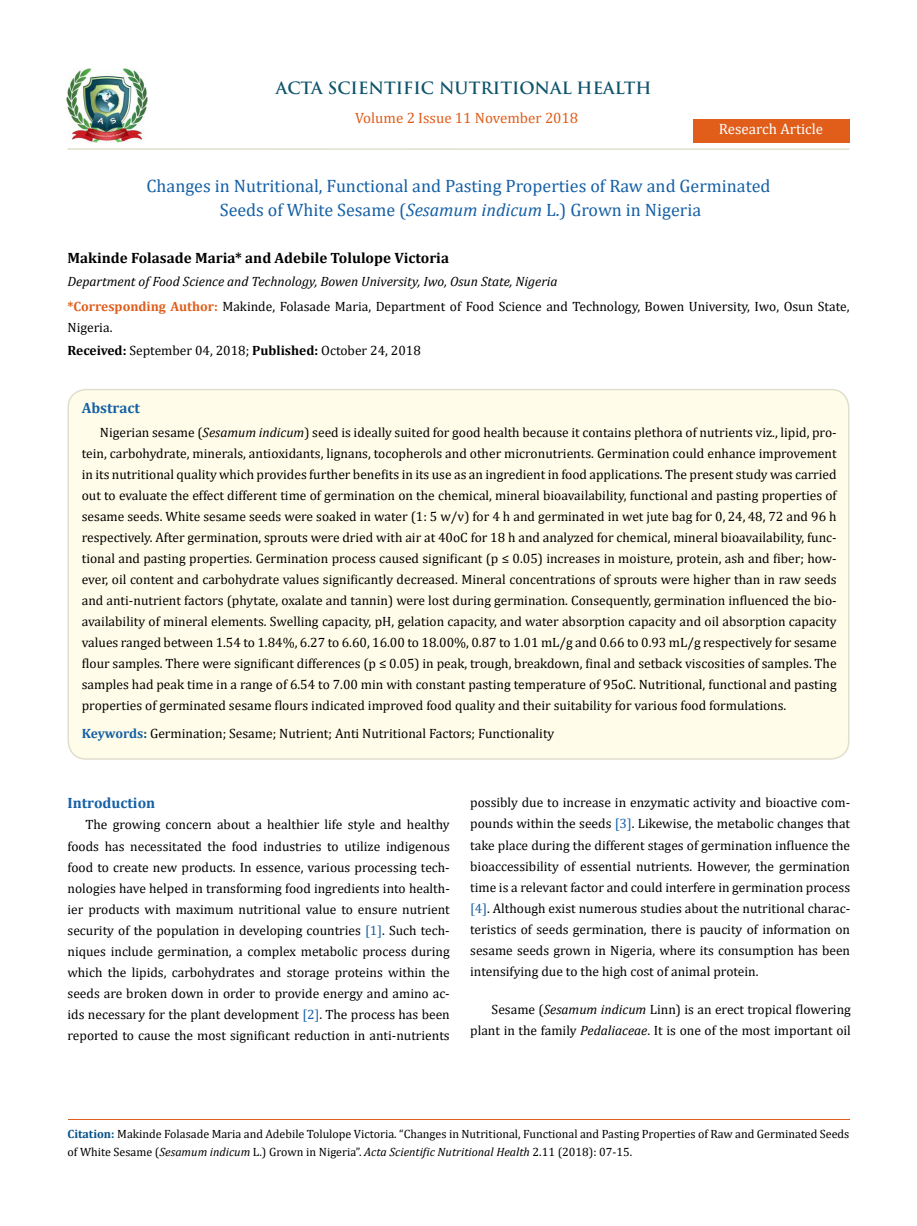
<style>
.page{position:relative;width:917px;height:1226px;background:#fff}
.page>*{position:absolute;margin:0;border:0;box-sizing:border-box;transform-origin:0 0}
.t1{font:18px/24px "Cambria";color:#1560a6;text-align:center}
.t2{font:700 16.5px "Trajan Pro";color:#0e546a}
.t3{font:700 15px "Cambria";color:#000}
.t4{font:15px "Cambria";color:#e05d1a}
.t5{font:700 15px "Cambria";color:#1560a6}
.t6{font:15px "Cambria";color:#fff}
.t7{font:13.5px/21px "Cambria";color:#000;text-align:justify}
.t8{font:12px/18px "Cambria";color:#000}
.s1{font-style:italic}
.s2{font-weight:700;color:#e05d1a}
.s3{font-weight:700}
.s4{font-weight:700;color:#1560a6}
.s5{font-weight:700;color:#0e546a}
.s6{color:#1560a6}
.s7{font-weight:700;color:#035089}
</style>
<div class="page">
<img style="left:67px;top:68px;width:80px;height:74px">
<div style="left:692px;top:119px;width:157px;height:23px;background:#e05d1a"></div>
<div style="left:68px;top:389px;width:780px;height:370px;background:#fffde9;border-radius:18px"></div>
<div style="left:67px;top:389px;width:782px;height:370px;border:2px solid #e0dfcd;border-radius:18px"></div>
<hr style="left:67px;top:148px;width:782px;height:2px;background:#e0dfcd">
<hr style="left:68px;top:1119px;width:782px;height:1px;background:#e05d1a">
<p class="t2" style="left:276px;top:77px;width:377px">ACTA SCIENTIFIC NUTRITIONAL HEALTH</p>
<p class="t4" style="left:355px;top:109px;width:224px">Volume 2 Issue 11 November 2018</p>
<p class="t6" style="left:718px;top:120px;width:106px">Research Article</p>
<h1 class="t1" style="left:146px;top:174px;width:625px">Changes in Nutritional, Functional and Pasting Properties of Raw and Germinated<br>Seeds of White Sesame (<span class="s1">Sesamum indicum</span> L.) Grown in Nigeria</h1>
<p class="t3" style="left:67px;top:247px;width:383px">Makinde Folasade Maria* and Adebile Tolulope Victoria</p>
<p class="t7" style="left:67px;top:268px;width:783px;line-height:25.8px"><span class="s1">Department of Food Science and Technology, Bowen University, Iwo, Osun State, Nigeria<br></span><span class="s2">*Corresponding Author:</span> Makinde, Folasade Maria, Department of Food Science and Technology, Bowen University, Iwo, Osun State,</p>
<p class="t7" style="left:67px;top:317px;width:46px">Nigeria.</p>
<p class="t7" style="left:67px;top:339px;width:355px"><span class="s3">Received:</span> September 04, 2018; <span class="s3">Published:</span> October 24, 2018</p>
<p class="t5" style="left:82px;top:398px;width:60px">Abstract</p>
<p class="t7" style="left:82px;top:422px;width:756px;text-indent:18px">Nigerian sesame (<span class="s1">Sesamum indicum</span>) seed is ideally suited for good health because it contains plethora of nutrients viz., lipid, pro&shy;tein, carbohydrate, minerals, antioxidants, lignans, tocopherols and other micronutrients. Germination could enhance improvement in its nutritional quality which provides further benefits in its use as an ingredient in food applications. The present study was carried out to evaluate the effect different time of germination on the chemical, mineral bioavailability, functional and pasting properties of sesame seeds. White sesame seeds were soaked in water (1: 5 w/v) for 4 h and germinated in wet jute bag for 0, 24, 48, 72 and 96 h respectively. After germination, sprouts were dried with air at 40oC for 18 h and analyzed for chemical, mineral bioavailability, func&shy;tional and pasting properties. Germination process caused significant (p ≤ 0.05) increases in moisture, protein, ash and fiber; how&shy;ever, oil content and carbohydrate values significantly decreased. Mineral concentrations of sprouts were higher than in raw seeds and anti-nutrient factors (phytate, oxalate and tannin) were lost during germination. Consequently, germination influenced the bio&shy;availability of mineral elements. Swelling capacity, pH, gelation capacity, and water absorption capacity and oil absorption capacity values ranged between 1.54 to 1.84%, 6.27 to 6.60, 16.00 to 18.00%, 0.87 to 1.01 mL/g and 0.66 to 0.93 mL/g respectively for sesame flour samples. There were significant differences (p ≤ 0.05) in peak, trough, breakdown, final and setback viscosities of samples. The samples had peak time in a range of 6.54 to 7.00 min with constant pasting temperature of 95oC. Nutritional, functional and pasting properties of germinated sesame flours indicated improved food quality and their suitability for various food formulations.</p>
<p class="t7" style="left:82px;top:723px;width:474px"><span class="s4">Keywords</span><span class="s5">:</span> Germination; Sesame; Nutrient; Anti Nutritional Factors; Functionality</p>
<p class="t5" style="left:67px;top:792px;width:89px">Introduction</p>
<p class="t7" style="left:470px;top:792px;width:381px">possibly due to increase in enzymatic activity and bioactive com&shy;pounds within the seeds <span class="s6">[3]</span>. Likewise, the metabolic changes that take place during the different stages of germination influence the bioaccessibility of essential nutrients. However, the germination time is a relevant factor and could interfere in germination process <span class="s6">[4]</span>. Although exist numerous studies about the nutritional charac&shy;teristics of seeds germination, there is paucity of information on sesame seeds grown in Nigeria, where its consumption has been intensifying due to the high cost of animal protein.</p>
<p class="t7" style="left:470px;top:998px;width:382px;text-align:right">Sesame (<span class="s1">Sesamum indicum</span> Linn) is an erect tropical flowering plant in the family <span class="s1">Pedaliaceae</span>. It is one of the most important oil</p>
<p class="t7" style="left:67px;top:814px;width:384px;text-indent:18px">The growing concern about a healthier life style and healthy foods has necessitated the food industries to utilize indigenous food to create new products. In essence, various processing tech&shy;nologies have helped in transforming food ingredients into health&shy;ier products with maximum nutritional value to ensure nutrient security of the population in developing countries <span class="s6">[1]</span>. Such tech&shy;niques include germination, a complex metabolic process during which the lipids, carbohydrates and storage proteins within the seeds are broken down in order to provide energy and amino ac&shy;ids necessary for the plant development <span class="s6">[2]</span>. The process has been reported to cause the most significant reduction in anti-nutrients</p>
<p class="t8" style="left:67px;top:1124px;width:783px"><span class="s7">Citation:</span> Makinde Folasade Maria and Adebile Tolulope Victoria. “Changes in Nutritional, Functional and Pasting Properties of Raw and Germinated Seeds of White Sesame (<span class="s1">Sesamum indicum</span> L.) Grown in Nigeria”. <span class="s1">Acta Scientific Nutritional Health</span> 2.11 (2018): 07-15.</p>
</div>
